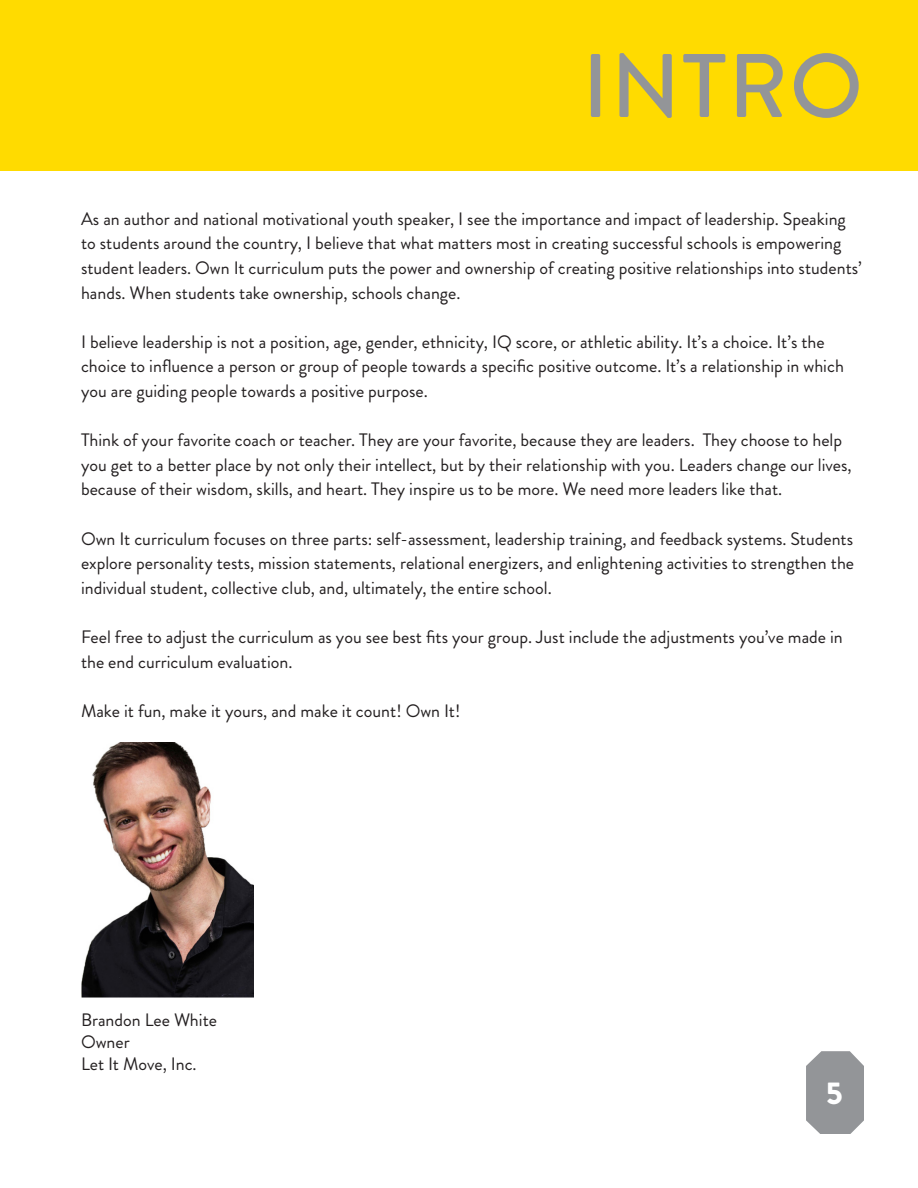
<style>
.page{position:relative;width:918px;height:1188px;background:#fff}
.page>*{position:absolute;margin:0;border:0;box-sizing:border-box;transform-origin:0 0}
.t1{font:500 90px "Brandon Grotesque";letter-spacing:.02em;color:#939598}
.t2{font:900 31.5px "Brandon Grotesque";color:#fff}
.t3{font:18px/24.6px "Brandon Grotesque";color:#231f20}
</style>
<div class="page">
<div style="left:0;top:0;width:918px;height:171px;background:#ffdb00"></div>
<svg style="left:806px;top:1051px;width:58px;height:83px"></svg>
<img style="left:81px;top:742px;width:173px;height:256px">
<p class="t1" style="left:582px;top:24px;width:282px">INTRO</p>
<p class="t3" style="left:81px;top:206px;width:782px">As an author and national motivational youth speaker, I see the importance and impact of leadership. Speaking to students around the country, I believe that what matters most in creating successful schools is empowering student leaders. Own It curriculum puts the power and ownership of creating positive relationships into students’ hands. When students take ownership, schools change.</p>
<p class="t3" style="left:81px;top:329px;width:764px">I believe leadership is not a position, age, gender, ethnicity, IQ score, or athletic ability. It’s a choice. It’s the choice to influence a person or group of people towards a specific positive outcome. It’s a relationship in which you are guiding people towards a positive purpose.</p>
<p class="t3" style="left:81px;top:428px;width:772px">Think of your favorite coach or teacher. They are your favorite, because they are leaders. They choose to help you get to a better place by not only their intellect, but by their relationship with you. Leaders change our lives, because of their wisdom, skills, and heart. They inspire us to be more. We need more leaders like that.</p>
<p class="t3" style="left:81px;top:526px;width:775px;text-align:justify">Own It curriculum focuses on three parts: self-assessment, leadership training, and feedback systems. Students explore personality tests, mission statements, relational energizers, and enlightening activities to strengthen the individual student, collective club, and, ultimately, the entire school.</p>
<p class="t3" style="left:81px;top:625px;width:763px">Feel free to adjust the curriculum as you see best fits your group. Just include the adjustments you’ve made in the end curriculum evaluation.</p>
<p class="t3" style="left:81px;top:698px;width:381px">Make it fun, make it yours, and make it count! Own It!</p>
<p class="t3" style="left:81px;top:1008px;width:138px">Brandon Lee White</p>
<p class="t3" style="left:81px;top:1030px;width:50px">Owner</p>
<p class="t3" style="left:81px;top:1051px;width:117px">Let It Move, Inc.</p>
<h2 class="t2" style="left:826px;top:1070px;width:18px">5</h2>
</div>
